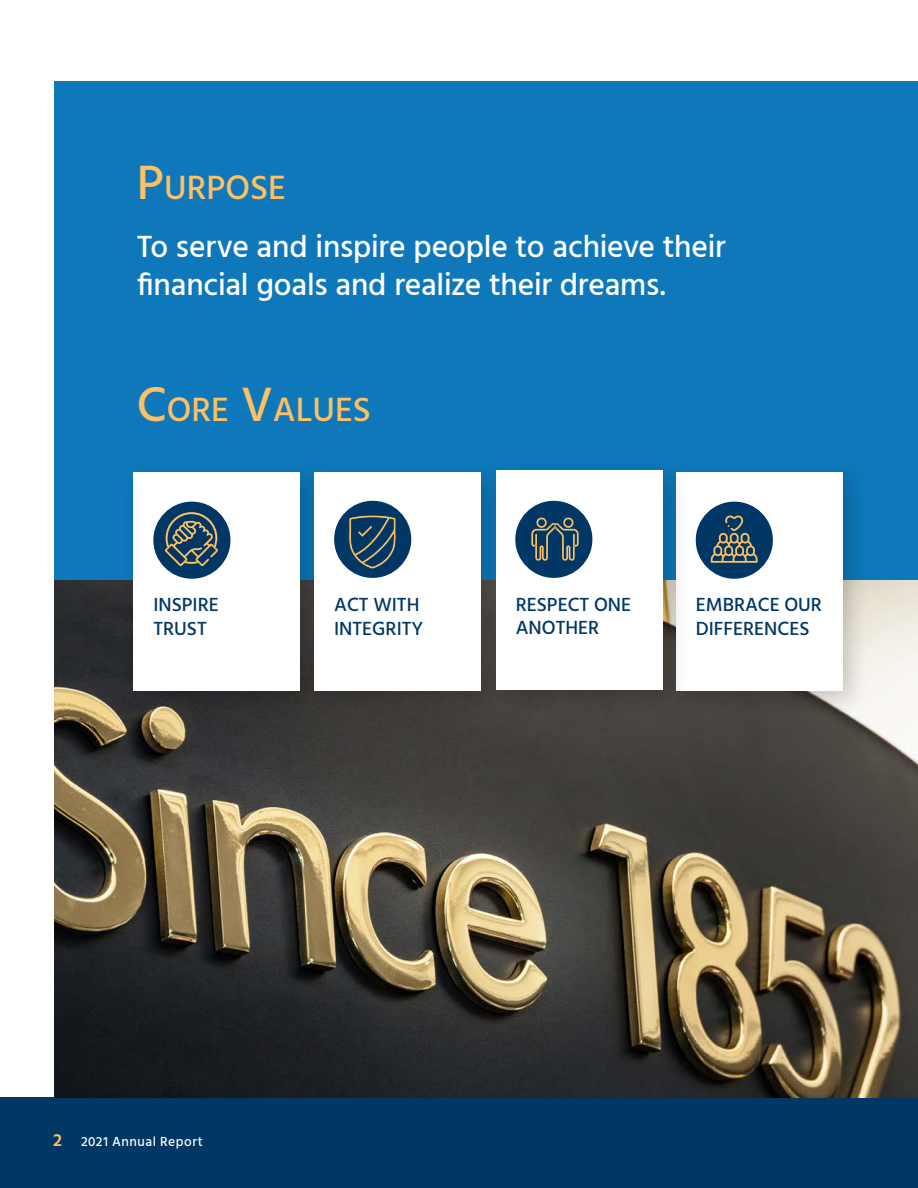
<style>
.page{position:relative;width:918px;height:1188px;background:#fff}
.page>*{position:absolute;margin:0;border:0;box-sizing:border-box;transform-origin:0 0}
.t1{font:500 34.65px "Hind";color:#fdc064}
.BODY{font:500 31.5px/37.5px "Hind";letter-spacing:-.005em;color:#fff}
.Paragraph_Style_1{font:500 19.5px/23.4px "Hind";color:#003764}
.t2{font:500 13.5px "Hind";letter-spacing:.04em;color:#fff}
.s1{font-size:49.5px}
.s2{font-weight:600;font-size:18px;color:#fdc064}
</style>
<div class="page">
<div style="left:0;top:1097px;width:918px;height:91px;background:#003764"></div>
<div style="left:55px;top:81px;width:863px;height:972px;background:#0e78ba"></div>
<img style="left:55px;top:580px;width:863px;height:517px">
<div style="left:120px;top:459px;width:208px;height:259px;background:#000;opacity:.2"></div>
<div style="left:134px;top:472px;width:166px;height:218px;background:#fff"></div>
<div style="left:153px;top:502px;width:77px;height:77px;background:#003764;border-radius:50%"></div>
<div style="left:662px;top:459px;width:208px;height:259px;background:#000;opacity:.2"></div>
<div style="left:676px;top:472px;width:166px;height:218px;background:#fff"></div>
<div style="left:696px;top:502px;width:77px;height:77px;background:#003764;border-radius:50%"></div>
<div style="left:301px;top:459px;width:208px;height:259px;background:#000;opacity:.2"></div>
<div style="left:314px;top:472px;width:167px;height:218px;background:#fff"></div>
<div style="left:334px;top:501px;width:77px;height:77px;background:#003764;border-radius:50%"></div>
<div style="left:482px;top:457px;width:208px;height:261px;background:#000;opacity:.2"></div>
<div style="left:496px;top:471px;width:166px;height:219px;background:#fff"></div>
<div style="left:515px;top:501px;width:77px;height:77px;background:#003764;border-radius:50%"></div>
<svg style="left:711px;top:515px;width:47px;height:48px"></svg>
<svg style="left:348px;top:500px;width:49px;height:70px"></svg>
<svg style="left:165px;top:512px;width:53px;height:54px"></svg>
<svg style="left:531px;top:518px;width:48px;height:43px"></svg>
<p class="t1" style="left:137px;top:164px;width:151px"><span class="s1">P</span>URPOSE</p>
<p class="BODY" style="left:137px;top:230px;width:591px">To serve and inspire people to achieve their financial goals and realize their dreams.</p>
<p class="t1" style="left:137px;top:386px;width:236px"><span class="s1">C</span>ORE <span class="s1">V</span>ALUES</p>
<p class="Paragraph_Style_1" style="left:153px;top:594px;width:67px">INSPIRE</p>
<p class="Paragraph_Style_1" style="left:153px;top:618px;width:55px">TRUST</p>
<p class="Paragraph_Style_1" style="left:334px;top:594px;width:91px">ACT WITH<br>INTEGRITY</p>
<p class="Paragraph_Style_1" style="left:516px;top:594px;width:117px">RESPECT ONE<br>ANOTHER</p>
<p class="Paragraph_Style_1" style="left:696px;top:594px;width:128px">EMBRACE OUR<br>DIFFERENCES</p>
<p class="t2" style="left:53px;top:1132px;width:151px"><span class="s2">2</span> 2021 Annual Report</p>
</div>
